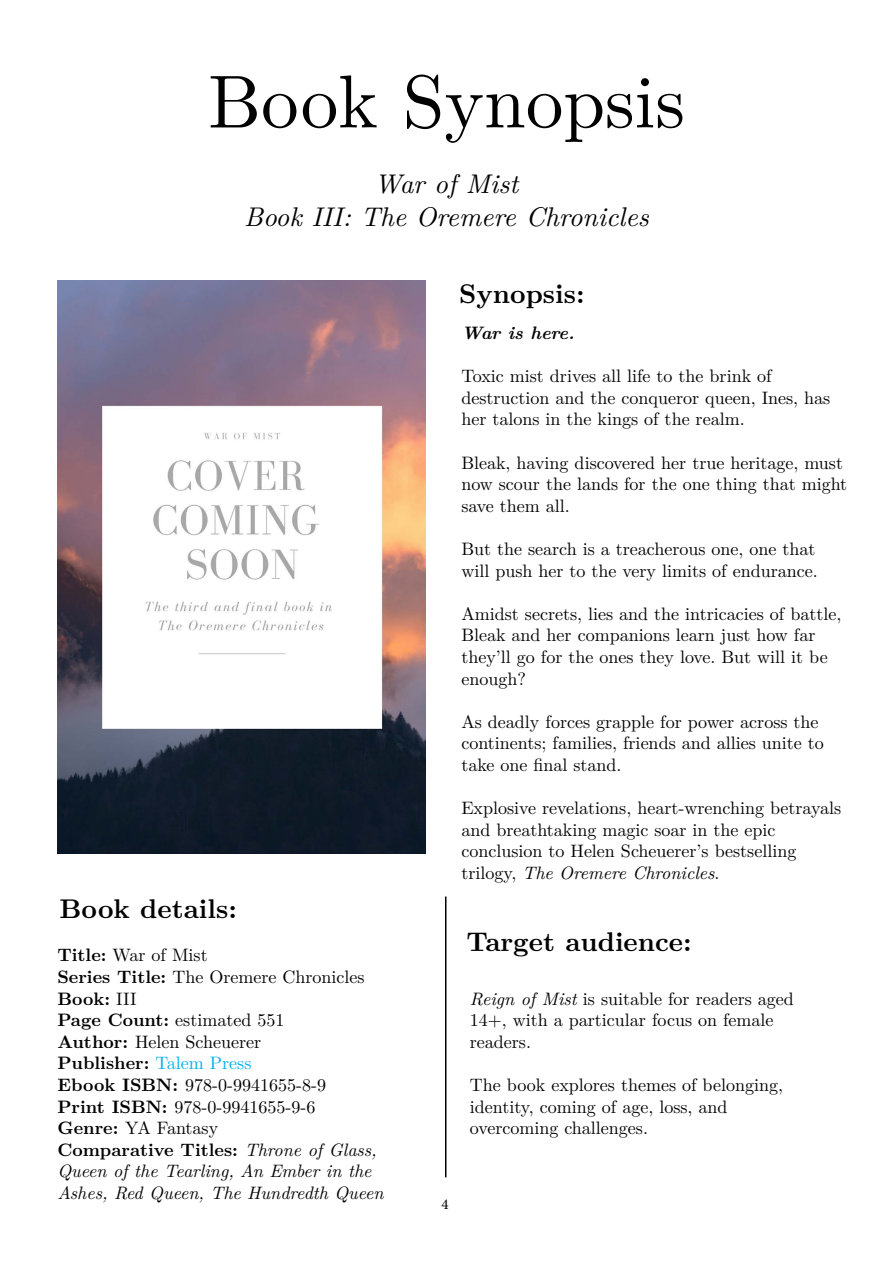
<style>
.page{position:relative;width:893px;height:1263px;background:#fff}
.page>*{position:absolute;margin:0;border:0;box-sizing:border-box;transform-origin:0 0}
.t1{font:75px "LM Roman 10";color:#000}
.t2{font:italic 27px/32.4px "LM Roman 10";color:#000;text-align:center}
.t3{font:700 27px "LM Roman 10";color:#000}
.t4{font:18px/21.6px "LM Roman 10";color:#000}
.t5{font:italic 700 18px "LM Roman 10";color:#000}
.t6{font:15px "Minion Pro";color:#000}
.s1{font-weight:700}
.s2{color:#00aeef}
.s3{font-style:italic}
</style>
<div class="page">
<img style="left:57px;top:281px;width:368px;height:572px">
<hr style="left:445px;top:896px;width:1px;height:281px;background:#000">
<h1 class="t1" style="left:208px;top:43px;width:478px">Book Synopsis</h1>
<h2 class="t2" style="left:244px;top:166px;width:406px">War of Mist<br>Book III: The Oremere Chronicles</h2>
<h2 class="t3" style="left:459px;top:272px;width:127px">Synopsis:</h2>
<h2 class="t3" style="left:60px;top:888px;width:179px">Book details:</h2>
<p class="t4" style="left:57px;top:943px;width:328px"><span class="s1">Title:</span> War of Mist<br><span class="s1">Series Title:</span> The Oremere Chronicles<br><span class="s1">Book:</span> III<br><span class="s1">Page Count:</span> estimated 551<br><span class="s1">Author:</span> Helen Scheuerer<br><span class="s1">Publisher:</span> <span class="s2">Talem Press<br></span><span class="s1">Ebook ISBN:</span> 978-0-9941655-8-9<br><span class="s1">Print ISBN:</span> 978-0-9941655-9-6<br><span class="s1">Genre:</span> YA Fantasy<br><span class="s1">Comparative Titles:</span> <span class="s3">Throne of Glass,<br>Queen of the Tearling, An Ember in the<br>Ashes, Red Queen, The Hundredth Queen</span></p>
<p class="t5" style="left:461px;top:318px;width:115px">War is here.</p>
<p class="t4" style="left:461px;top:364px;width:370px">Toxic mist drives all life to the brink of destruction and the conqueror queen, Ines, has her talons in the kings of the realm.</p>
<p class="t4" style="left:461px;top:450px;width:387px">Bleak, having discovered her true heritage, must now scour the lands for the one thing that might save them all.</p>
<p class="t4" style="left:461px;top:537px;width:358px">But the search is a treacherous one, one that will push her to the very limits of endurance.</p>
<p class="t4" style="left:461px;top:601px;width:382px">Amidst secrets, lies and the intricacies of battle, Bleak and her companions learn just how far they’ll go for the ones they love. But will it be enough?</p>
<p class="t4" style="left:461px;top:709px;width:364px">As deadly forces grapple for power across the continents; families, friends and allies unite to take one final stand.</p>
<p class="t4" style="left:461px;top:796px;width:381px">Explosive revelations, heart-wrenching betrayals and breathtaking magic soar in the epic conclusion to Helen Scheuerer’s bestselling trilogy, <span class="s3">The Oremere Chronicles</span>.</p>
<h2 class="t3" style="left:466px;top:920px;width:227px">Target audience:</h2>
<p class="t4" style="left:470px;top:986px;width:325px"><span class="s3">Reign of Mist</span> is suitable for readers aged<br>14+, with a particular focus on female readers.</p>
<p class="t4" style="left:470px;top:1072px;width:315px">The book explores themes of belonging, identity, coming of age, loss, and overcoming challenges.</p>
<p class="t6" style="left:441px;top:1195px;width:9px">4</p>
</div>
